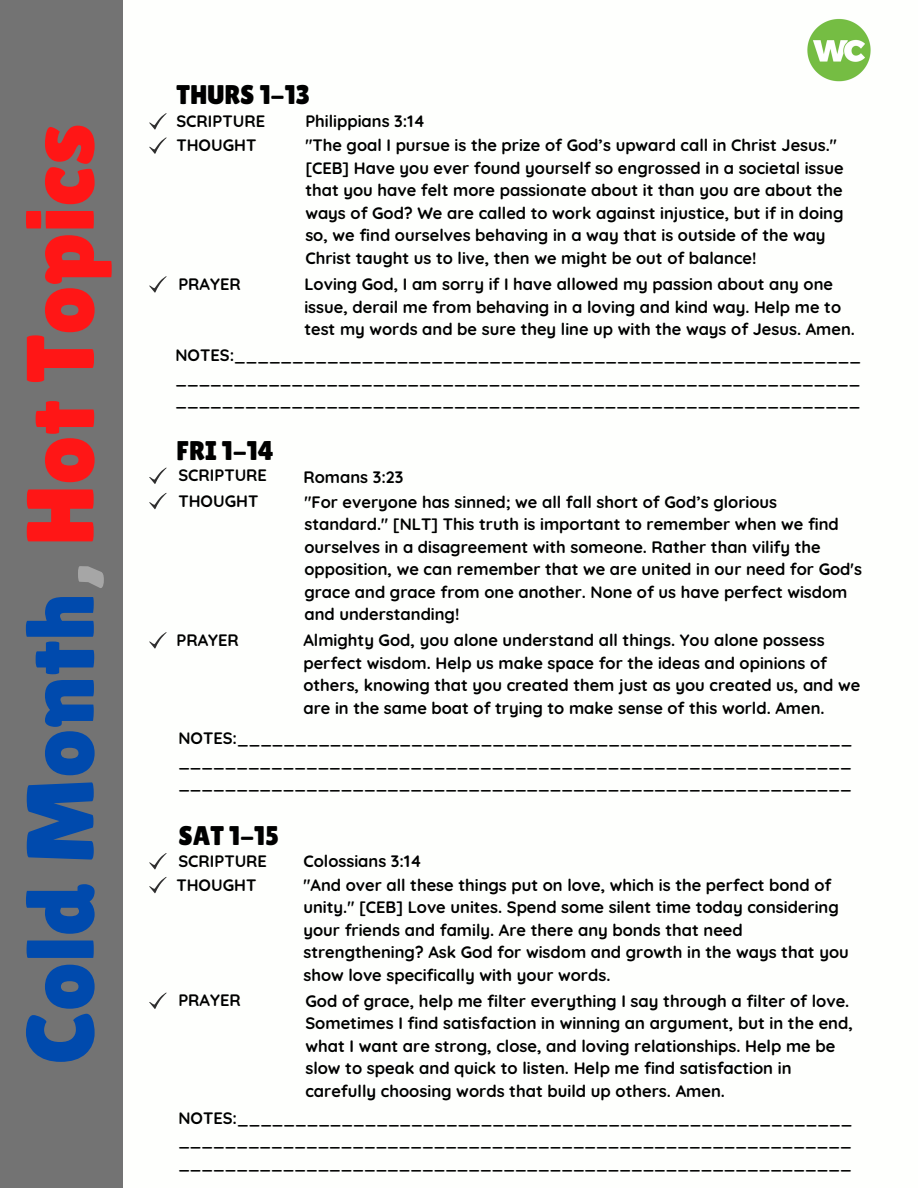
<style>
.page{position:relative;width:918px;height:1188px;background:#fff}
.page>*{position:absolute;margin:0;border:0;box-sizing:border-box;transform-origin:0 0}
.t1{font:95.55px "Lilita One";color:#004aad}
.t2{font:27px "Lilita One";color:#000}
.t3{font:700 16.5px/22.5px "Quicksand";color:#000}
.s1{color:#a6a6a6}
.s2{color:#ff1616}
</style>
<div class="page">
<img style="left:806px;top:18px;width:66px;height:66px;border-radius:50%">
<div style="left:816px;top:63px;width:47px;height:7px;background:#76bc43"></div>
<div style="left:0;top:0;width:123px;height:1188px;background:#737373"></div>
<svg style="left:149px;top:137px;width:18px;height:17px"></svg>
<svg style="left:149px;top:276px;width:18px;height:17px"></svg>
<svg style="left:149px;top:113px;width:18px;height:17px"></svg>
<svg style="left:149px;top:877px;width:18px;height:17px"></svg>
<svg style="left:149px;top:992px;width:18px;height:17px"></svg>
<svg style="left:149px;top:853px;width:18px;height:17px"></svg>
<svg style="left:149px;top:493px;width:18px;height:17px"></svg>
<svg style="left:149px;top:632px;width:18px;height:17px"></svg>
<svg style="left:149px;top:467px;width:18px;height:17px"></svg>
<p class="t1" style="left:5px;top:1065px;width:943px;rotate:-90deg">Cold Month<span class="s1">,</span> <span class="s2">Hot Topics</span></p>
<p class="t2" style="left:176px;top:79px;width:135px">THURS 1-13</p>
<p class="t3" style="left:176px;top:110px;width:90px">SCRIPTURE</p>
<p class="t3" style="left:176px;top:134px;width:81px">THOUGHT</p>
<p class="t3" style="left:178px;top:273px;width:64px">PRAYER</p>
<p class="t3" style="left:305px;top:110px;width:121px">Philippians 3:14</p>
<p class="t3" style="left:305px;top:134px;width:540px">"The goal I pursue is the prize of God’s upward call in Christ Jesus." [CEB] Have you ever found yourself so engrossed in a societal issue that you have felt more passionate about it than you are about the ways of God? We are called to work against injustice, but if in doing so, we find ourselves behaving in a way that is outside of the way Christ taught us to live, then we might be out of balance!</p>
<p class="t3" style="left:304px;top:273px;width:552px">Loving God, I am sorry if I have allowed my passion about any one issue, derail me from behaving in a loving and kind way. Help me to test my words and be sure they line up with the ways of Jesus. Amen.</p>
<p class="t3" style="left:175px;top:344px;width:687px;text-align:justify">NOTES:______________________________________________________ ___________________________________________________________ ___________________________________________________________</p>
<p class="t2" style="left:176px;top:435px;width:99px">FRI 1-14</p>
<p class="t3" style="left:178px;top:464px;width:90px">SCRIPTURE</p>
<p class="t3" style="left:178px;top:489px;width:81px">THOUGHT</p>
<p class="t3" style="left:176px;top:629px;width:64px">PRAYER</p>
<p class="t3" style="left:303px;top:465px;width:101px">Romans 3:23</p>
<p class="t3" style="left:304px;top:490px;width:559px">"For everyone has sinned; we all fall short of God’s glorious standard." [NLT] This truth is important to remember when we find ourselves in a disagreement with someone. Rather than vilify the opposition, we can remember that we are united in our need for God's grace and grace from one another. None of us have perfect wisdom and understanding!</p>
<p class="t3" style="left:303px;top:629px;width:558px">Almighty God, you alone understand all things. You alone possess perfect wisdom. Help us make space for the ideas and opinions of others, knowing that you created them just as you created us, and we are in the same boat of trying to make sense of this world. Amen.</p>
<p class="t3" style="left:178px;top:727px;width:675px;text-align:justify">NOTES:_____________________________________________________ __________________________________________________________ __________________________________________________________</p>
<p class="t2" style="left:178px;top:820px;width:102px">SAT 1-15</p>
<p class="t3" style="left:178px;top:849px;width:90px">SCRIPTURE</p>
<p class="t3" style="left:176px;top:873px;width:81px">THOUGHT</p>
<p class="t3" style="left:178px;top:989px;width:64px">PRAYER</p>
<p class="t3" style="left:303px;top:849px;width:120px">Colossians 3:14</p>
<p class="t3" style="left:303px;top:873px;width:547px">"And over all these things put on love, which is the perfect bond of unity." [CEB] Love unites. Spend some silent time today considering your friends and family. Are there any bonds that need strengthening? Ask God for wisdom and growth in the ways that you show love specifically with your words.</p>
<p class="t3" style="left:305px;top:989px;width:549px">God of grace, help me filter everything I say through a filter of love.<br>Sometimes I find satisfaction in winning an argument, but in the end, what I want are strong, close, and loving relationships. Help me be slow to speak and quick to listen. Help me find satisfaction in carefully choosing words that build up others. Amen.</p>
<p class="t3" style="left:178px;top:1106px;width:675px;text-align:justify">NOTES:_____________________________________________________ __________________________________________________________ __________________________________________________________</p>
</div>
